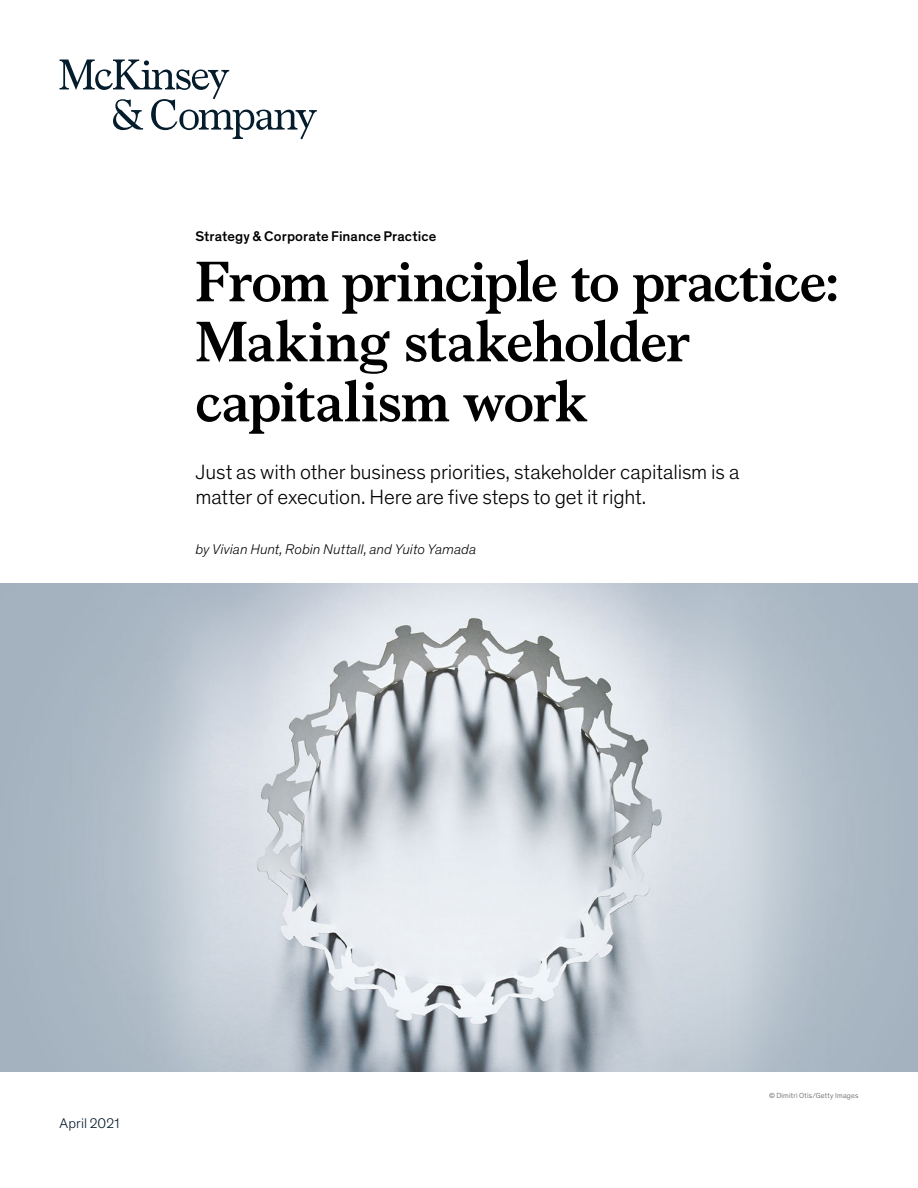
<style>
.page{position:relative;width:918px;height:1188px;background:#fff}
.page>*{position:absolute;margin:0;border:0;box-sizing:border-box;transform-origin:0 0}
.t1{font:700 57px/60px "Bower";letter-spacing:-.015em;color:#000}
.t2{font:300 21px/25.5px "Mc Kinsey Sans";letter-spacing:-.005em;color:#000}
.t3{font:italic 300 14.25px "Mc Kinsey Sans";letter-spacing:.005em;color:#000}
.t4{font:500 14.25px "Mc Kinsey Sans";letter-spacing:.005em;color:#000}
.t5{font:300 14.25px "Mc Kinsey Sans";letter-spacing:.005em;color:#051c2c}
.t6{font:300 7.5px "Mc Kinsey Sans";letter-spacing:.02em;color:#575756}
</style>
<div class="page">
<img style="left:0;top:584px;width:918px;height:488px">
<svg style="left:60px;top:60px;width:257px;height:79px"></svg>
<p class="t4" style="left:196px;top:226px;width:242px">Strategy &amp; Corporate Finance Practice</p>
<h1 class="t1" style="left:196px;top:248px;width:646px">From principle to practice:<br>Making stakeholder capitalism work</h1>
<p class="t2" style="left:196px;top:458px;width:545px">Just as with other business priorities, stakeholder capitalism is a matter of execution. Here are five steps to get it right.</p>
<p class="t3" style="left:196px;top:539px;width:282px">by Vivian Hunt, Robin Nuttall, and Yuito Yamada</p>
<p class="t5" style="left:60px;top:1113px;width:61px">April 2021</p>
<p class="t6" style="left:769px;top:1090px;width:91px">© Dimitri Otis/Getty Images</p>
</div>
